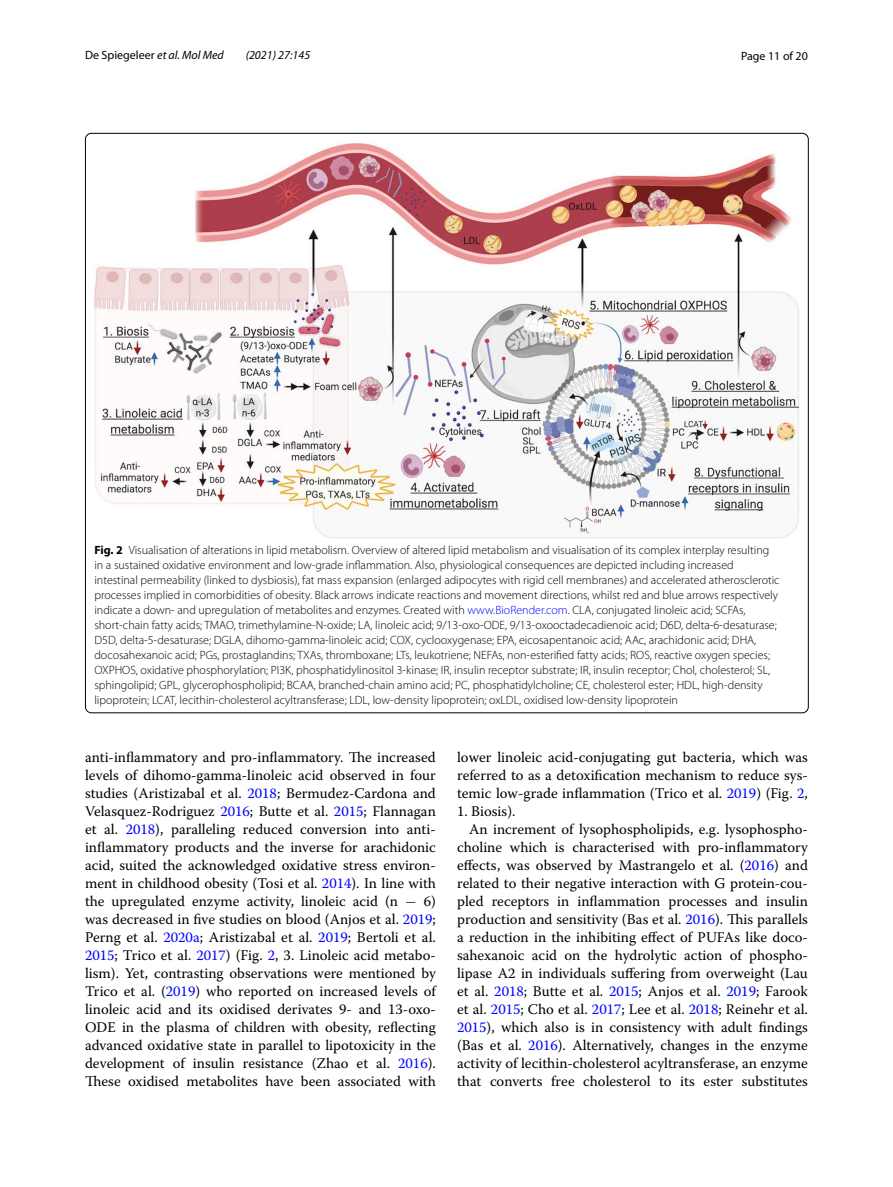
<style>
.page{position:relative;width:893px;height:1187px;background:#fff}
.page>*{position:absolute;margin:0;border:0;box-sizing:border-box;transform-origin:0 0}
.t1{font:14.7px/18px "Warnock Pro";color:#000;text-align:justify}
.t2{font:300 12px/15px "Myriad Pro";color:#000}
.t3{font:12px "Myriad Pro";color:#000}
.t4{font:italic 12px "Myriad Pro";color:#000}
.s1{font-style:italic}
.s2{font-weight:700}
.s3{color:#00f}
.s4{font-family:"MTSY"}
</style>
<div class="page">
<img style="left:94px;top:143px;width:706px;height:395px">
<p class="t3" style="left:85px;top:48px;width:140px">De Spiegeleer <span class="s1">et al. Mol Med</span></p>
<p class="t4" style="left:246px;top:48px;width:66px">(2021) 27:145</p>
<p class="t3" style="left:741px;top:48px;width:68px">Page 11 of 20</p>
<p class="t2" style="left:94px;top:542px;width:687px"><span class="s2">Fig. 2</span> Visualisation of alterations in lipid metabolism. Overview of altered lipid metabolism and visualisation of its complex interplay resulting in a sustained oxidative environment and low-grade inflammation. Also, physiological consequences are depicted including increased intestinal permeability (linked to dysbiosis), fat mass expansion (enlarged adipocytes with rigid cell membranes) and accelerated atherosclerotic processes implied in comorbidities of obesity. Black arrows indicate reactions and movement directions, whilst red and blue arrows respectively indicate a down- and upregulation of metabolites and enzymes. Created with <span class="s3">www.BioRender.com</span>. CLA, conjugated linoleic acid; SCFAs, short-chain fatty acids; TMAO, trimethylamine-N-oxide; LA, linoleic acid; 9/13-oxo-ODE, 9/13-oxooctadecadienoic acid; D6D, delta-6-desaturase; D5D, delta-5-desaturase; DGLA, dihomo-gamma-linoleic acid; COX, cyclooxygenase; EPA, eicosapentanoic acid; AAc, arachidonic acid; DHA, docosahexanoic acid; PGs, prostaglandins; TXAs, thromboxane; LTs, leukotriene; NEFAs, non-esterified fatty acids; ROS, reactive oxygen species; OXPHOS, oxidative phosphorylation; PI3K, phosphatidylinositol 3-kinase; IR, insulin receptor substrate; IR, insulin receptor; Chol, cholesterol; SL, sphingolipid; GPL, glycerophospholipid; BCAA, branched-chain amino acid; PC, phosphatidylcholine; CE, cholesterol ester; HDL, high-density lipoprotein; LCAT, lecithin-cholesterol acyltransferase; LDL, low-density lipoprotein; oxLDL, oxidised low-density lipoprotein</p>
<p class="t1" style="left:85px;top:747px;width:352px">anti-inflammatory and pro-inflammatory. The increased levels of dihomo-gamma-linoleic acid observed in four studies (Aristizabal et al. <span class="s3">2018</span>; Bermudez-Cardona and Velasquez-Rodriguez <span class="s3">2016</span>; Butte et al. <span class="s3">2015</span>; Flannagan et al. <span class="s3">2018</span>), paralleling reduced conversion into anti&shy;inflammatory products and the inverse for arachidonic acid, suited the acknowledged oxidative stress environ&shy;ment in childhood obesity (Tosi et al. <span class="s3">2014</span>). In line with the upregulated enzyme activity, linoleic acid (n <span class="s4">−</span> 6) was decreased in five studies on blood (Anjos et al. <span class="s3">2019</span>; Perng et al. <span class="s3">2020a</span>; Aristizabal et al. <span class="s3">2019</span>; Bertoli et al.<br><span class="s3">2015</span>; Trico et al. <span class="s3">2017</span>) (Fig. <span class="s3">2</span>, 3. Linoleic acid metabo&shy;lism). Yet, contrasting observations were mentioned by Trico et al. (<span class="s3">2019</span>) who reported on increased levels of linoleic acid and its oxidised derivates 9- and 13-oxo-ODE in the plasma of children with obesity, reflecting advanced oxidative state in parallel to lipotoxicity in the development of insulin resistance (Zhao et al. <span class="s3">2016</span>).<br>These oxidised metabolites have been associated with</p>
<p class="t1" style="left:457px;top:747px;width:352px">lower linoleic acid-conjugating gut bacteria, which was referred to as a detoxification mechanism to reduce sys&shy;temic low-grade inflammation (Trico et al. <span class="s3">2019</span>) (Fig. <span class="s3">2</span>,</p>
<p class="t1" style="left:457px;top:801px;width:60px">1. Biosis).</p>
<p class="t1" style="left:469px;top:819px;width:340px">An increment of lysophospholipids, e.g. lysophospho-</p>
<p class="t1" style="left:457px;top:837px;width:352px">choline which is characterised with pro-inflammatory</p>
<p class="t1" style="left:457px;top:855px;width:352px">effects, was observed by Mastrangelo et al. (<span class="s3">2016</span>) and</p>
<p class="t1" style="left:457px;top:873px;width:352px">related to their negative interaction with G protein-cou-</p>
<p class="t1" style="left:457px;top:891px;width:352px">pled receptors in inflammation processes and insulin</p>
<p class="t1" style="left:457px;top:909px;width:352px">production and sensitivity (Bas et al. <span class="s3">2016</span>). This parallels</p>
<p class="t1" style="left:457px;top:927px;width:352px">a reduction in the inhibiting effect of PUFAs like doco-</p>
<p class="t1" style="left:457px;top:945px;width:352px">sahexanoic acid on the hydrolytic action of phospho-</p>
<p class="t1" style="left:457px;top:963px;width:352px">lipase A2 in individuals suffering from overweight (Lau</p>
<p class="t1" style="left:457px;top:981px;width:352px">et al. <span class="s3">2018</span>; Butte et al. <span class="s3">2015</span>; Anjos et al. <span class="s3">2019</span>; Farook</p>
<p class="t1" style="left:457px;top:999px;width:352px">et al. <span class="s3">2015</span>; Cho et al. <span class="s3">2017</span>; Lee et al. <span class="s3">2018</span>; Reinehr et al.</p>
<p class="t1" style="left:457px;top:1017px;width:352px"><span class="s3">2015</span>), which also is in consistency with adult findings</p>
<p class="t1" style="left:457px;top:1035px;width:352px">(Bas et al. <span class="s3">2016</span>). Alternatively, changes in the enzyme</p>
<p class="t1" style="left:457px;top:1053px;width:352px">activity of lecithin-cholesterol acyltransferase, an enzyme</p>
<p class="t1" style="left:457px;top:1071px;width:352px">that converts free cholesterol to its ester substitutes</p>
</div>
